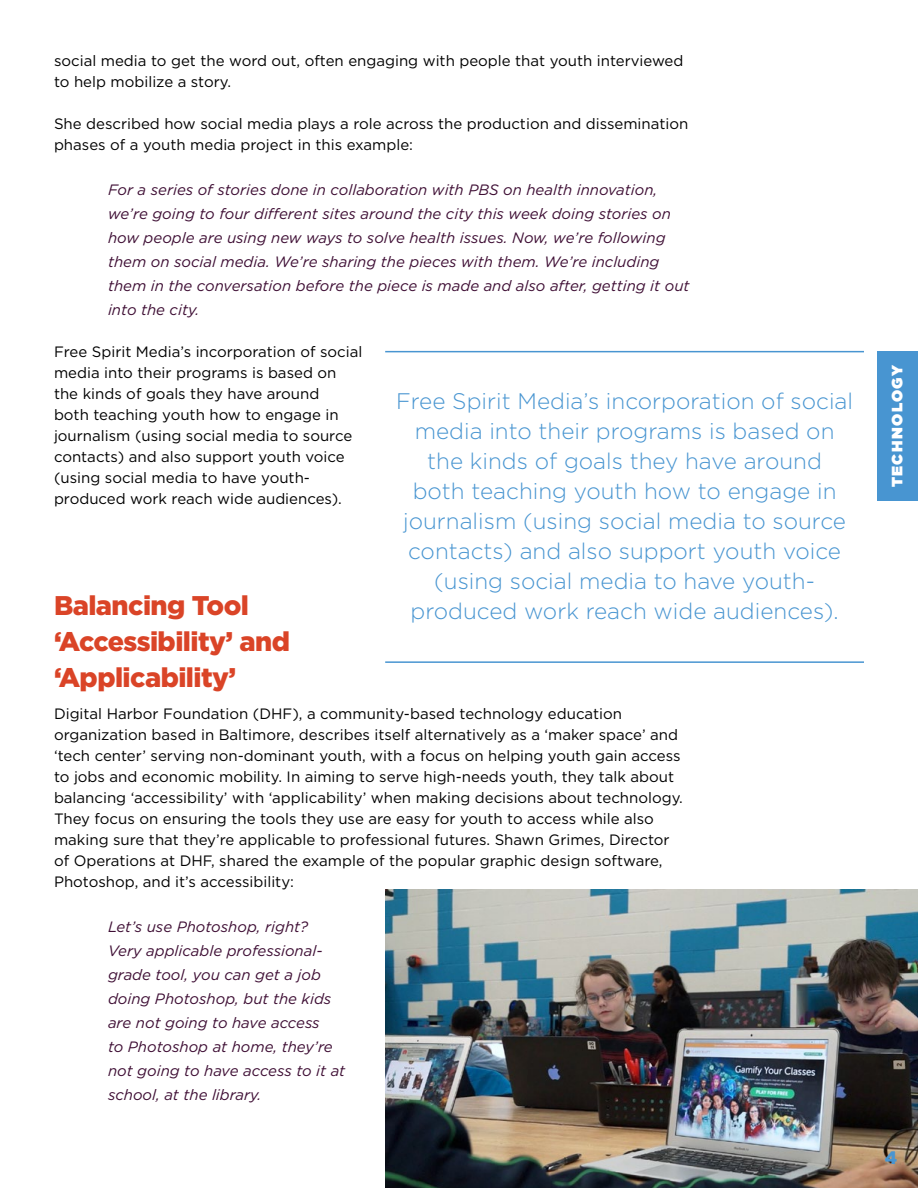
<style>
.page{position:relative;width:918px;height:1188px;background:#fff}
.page>*{position:absolute;margin:0;border:0;box-sizing:border-box;transform-origin:0 0}
.t1{font:900 27px/36px "Gotham";letter-spacing:-.02em;color:#da4427}
.t2{font:300 22.5px/30px "Gotham";color:#4895d1;text-align:center}
.t3{font:900 18px "Gotham";color:#4895d1}
.t4{font:15px/21px "Gotham";color:#000}
.t5{font:italic 15px/24px "Gotham";color:#3e0e34}
.t6{font:900 15px "Gotham";letter-spacing:.1em;color:#fff}
</style>
<div class="page">
<div style="left:878px;top:351px;width:40px;height:150px;background:#4895d1"></div>
<hr style="left:385px;top:351px;width:479px;height:1px;background:#4895d1">
<hr style="left:385px;top:661px;width:479px;height:2px;background:#4895d1">
<img style="left:385px;top:890px;width:533px;height:298px">
<p class="t4" style="left:54px;top:50px;width:631px">social media to get the word out, often engaging with people that youth interviewed to help mobilize a story.</p>
<p class="t4" style="left:54px;top:113px;width:636px">She described how social media plays a role across the production and dissemination phases of a youth media project in this example:</p>
<p class="t5" style="left:108px;top:177px;width:583px">For a series of stories done in collaboration with PBS on health innovation, we’re going to four different sites around the city this week doing stories on how people are using new ways to solve health issues. Now, we’re following them on social media. We’re sharing the pieces with them. We’re including them in the conversation before the piece is made and also after, getting it out into the city.</p>
<p class="t4" style="left:54px;top:341px;width:310px">Free Spirit Media’s incorporation of social media into their programs is based on the kinds of goals they have around<br>both teaching youth how to engage in journalism (using social media to source contacts) and also support youth voice (using social media to have youth&shy;produced work reach wide audiences).</p>
<p class="t2" style="left:396px;top:385px;width:459px">Free Spirit Media’s incorporation of social media into their programs is based on the kinds of goals they have around<br>both teaching youth how to engage in journalism (using social media to source contacts) and also support youth voice (using social media to have youth&shy;produced work reach wide audiences).</p>
<h1 class="t1" style="left:54px;top:587px;width:238px">Balancing Tool ‘Accessibility’ and ‘Applicability’</h1>
<p class="t4" style="left:54px;top:703px;width:630px">Digital Harbor Foundation (DHF), a community-based technology education organization based in Baltimore, describes itself alternatively as a ‘maker space’ and ‘tech center’ serving non-dominant youth, with a focus on helping youth gain access to jobs and economic mobility. In aiming to serve high-needs youth, they talk about balancing ‘accessibility’ with ‘applicability’ when making decisions about technology.<br>They focus on ensuring the tools they use are easy for youth to access while also making sure that they’re applicable to professional futures. Shawn Grimes, Director of Operations at DHF, shared the example of the popular graphic design software, Photoshop, and it’s accessibility:</p>
<p class="t5" style="left:108px;top:914px;width:239px">Let’s use Photoshop, right?<br>Very applicable professional&shy;grade tool, you can get a job doing Photoshop, but the kids are not going to have access<br>to Photoshop at home, they’re not going to have access to it at school, at the library.</p>
<p class="t6" style="left:886px;top:487px;width:124px;rotate:-90deg">TECHNOLOGY</p>
<p class="t3" style="left:885px;top:1145px;width:14px">4</p>
</div>
